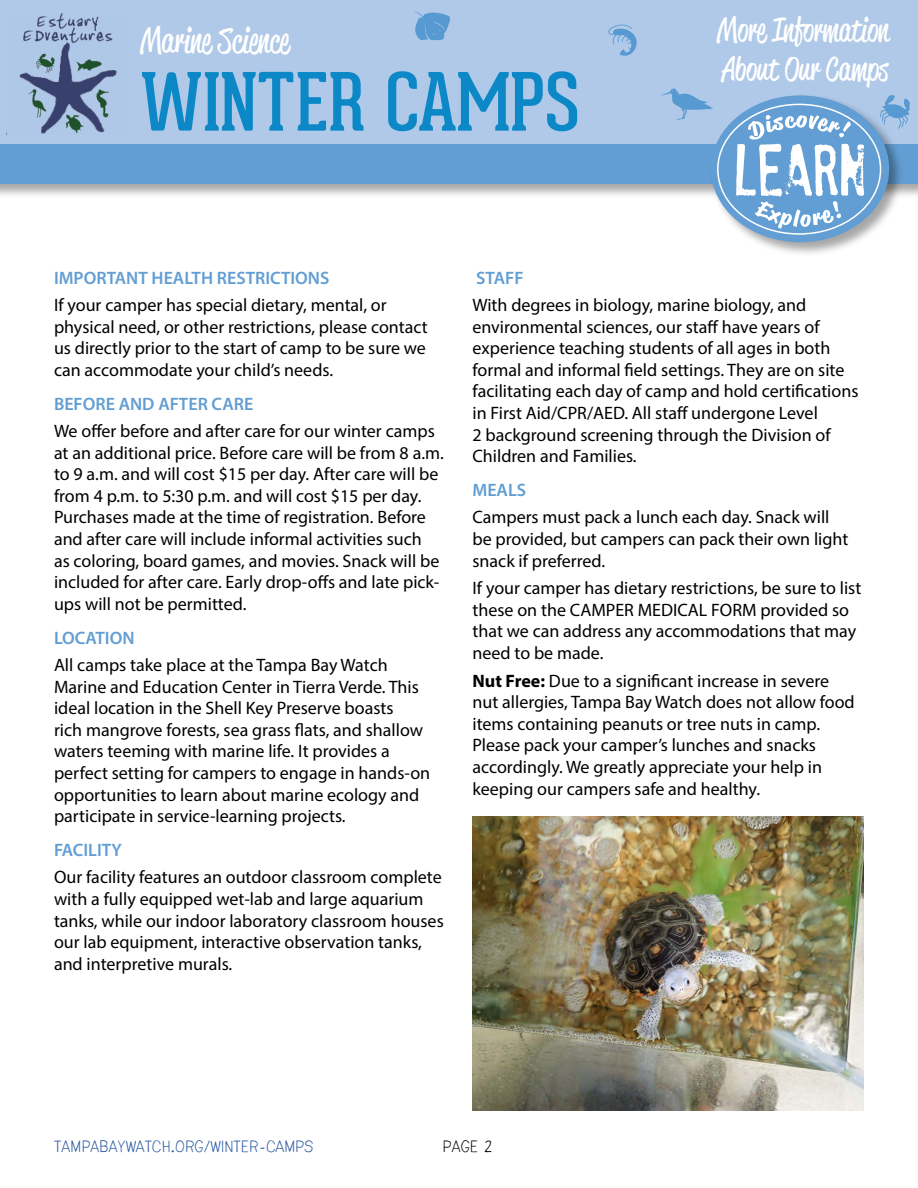
<style>
.page{position:relative;width:918px;height:1188px;background:#fff}
.page>*{position:absolute;margin:0;border:0;box-sizing:border-box;transform-origin:0 0}
.t1{font:78.3px "Geared Slab";color:#0d88c7;scale:1.05 1}
.t2{font:34.5px "Reklame Script";color:#fff}
.t3{font:33px/39px "Reklame Script";color:#fff}
.t4{font:18px/21.6px "Myriad Pro";color:#000}
.t5{font:600 18px "Myriad Pro";color:#629ed3}
.t6{font:condensed 15px "Savu";color:#23529d}
.t7{font:condensed 15px "Savu";color:#000}
.s1{font-weight:700}
</style>
<div class="page">
<div style="left:0;top:0;width:918px;height:145px;background:#b0c9e8"></div>
<div style="left:0;top:143px;width:918px;height:56px;background:#000;opacity:.35"></div>
<div style="left:0;top:145px;width:918px;height:39px;background:#629ed3"></div>
<div style="left:710px;top:94px;width:194px;height:163px;background:#000;opacity:.35"></div>
<div style="left:711px;top:95px;width:178px;height:147px;background:#629ed3;border-radius:50%"></div>
<svg style="left:736px;top:115px;width:128px;height:114px"></svg>
<svg style="left:880px;top:95px;width:30px;height:34px"></svg>
<svg style="left:608px;top:25px;width:29px;height:31px"></svg>
<svg style="left:414px;top:11px;width:36px;height:30px"></svg>
<svg style="left:661px;top:88px;width:52px;height:32px"></svg>
<img style="left:19px;top:14px;width:98px;height:120px">
<img style="left:472px;top:817px;width:392px;height:293px">
<h2 class="t2" style="left:140px;top:17px;width:150px">Marine Science</h2>
<h1 class="t1" style="left:140px;top:55px;width:420px">WINTER CAMPS</h1>
<h3 class="t3" style="left:717px;top:10px;width:173px">More Information<br>About Our Camps</h3>
<p class="t5" style="left:54px;top:266px;width:277px">IMPORTANT HEALTH RESTRICTIONS</p>
<p class="t4" style="left:54px;top:294px;width:375px">If your camper has special dietary, mental, or physical need, or other restrictions, please contact us directly prior to the start of camp to be sure we can accommodate your child’s needs.</p>
<p class="t5" style="left:54px;top:392px;width:201px">BEFORE AND AFTER CARE</p>
<p class="t4" style="left:54px;top:420px;width:391px">We offer before and after care for our winter camps at an additional price. Before care will be from 8 a.m. to 9 a.m. and will cost $15 per day. After care will be from 4 p.m. to 5:30 p.m. and will cost $15 per day.<br>Purchases made at the time of registration. Before and after care will include informal activities such<br>as coloring, board games, and movies. Snack will be included for after care. Early drop-offs and late pick&shy;ups will not be permitted.</p>
<p class="t5" style="left:54px;top:626px;width:82px">LOCATION</p>
<p class="t4" style="left:54px;top:654px;width:378px">All camps take place at the Tampa Bay Watch Marine and Education Center in Tierra Verde. This ideal location in the Shell Key Preserve boasts<br>rich mangrove forests, sea grass flats, and shallow waters teeming with marine life. It provides a perfect setting for campers to engage in hands-on opportunities to learn about marine ecology and participate in service-learning projects.</p>
<p class="t5" style="left:54px;top:838px;width:69px">FACILITY</p>
<p class="t4" style="left:54px;top:866px;width:391px">Our facility features an outdoor classroom complete with a fully equipped wet-lab and large aquarium tanks, while our indoor laboratory classroom houses our lab equipment, interactive observation tanks, and interpretive murals.</p>
<p class="t5" style="left:476px;top:266px;width:49px">STAFF</p>
<p class="t4" style="left:472px;top:294px;width:388px">With degrees in biology, marine biology, and environmental sciences, our staff have years of experience teaching students of all ages in both formal and informal field settings. They are on site facilitating each day of camp and hold certifications in First Aid/CPR/AED. All staff undergone Level<br>2 background screening through the Division of Children and Families.</p>
<p class="t5" style="left:472px;top:478px;width:55px">MEALS</p>
<p class="t4" style="left:472px;top:506px;width:377px">Campers must pack a lunch each day. Snack will be provided, but campers can pack their own light snack if preferred.</p>
<p class="t4" style="left:472px;top:577px;width:390px">If your camper has dietary restrictions, be sure to list these on the CAMPER MEDICAL FORM provided so that we can address any accommodations that may need to be made.</p>
<p class="t4" style="left:472px;top:670px;width:384px"><span class="s1">Nut Free:</span> Due to a significant increase in severe nut allergies, Tampa Bay Watch does not allow food items containing peanuts or tree nuts in camp.<br>Please pack your camper’s lunches and snacks accordingly. We greatly appreciate your help in keeping our campers safe and healthy.</p>
<p class="t6" style="left:54px;top:1137px;width:261px">TAMPABAYWATCH.ORG/WINTER-CAMPS</p>
<p class="t7" style="left:443px;top:1137px;width:52px">PAGE 2</p>
</div>
